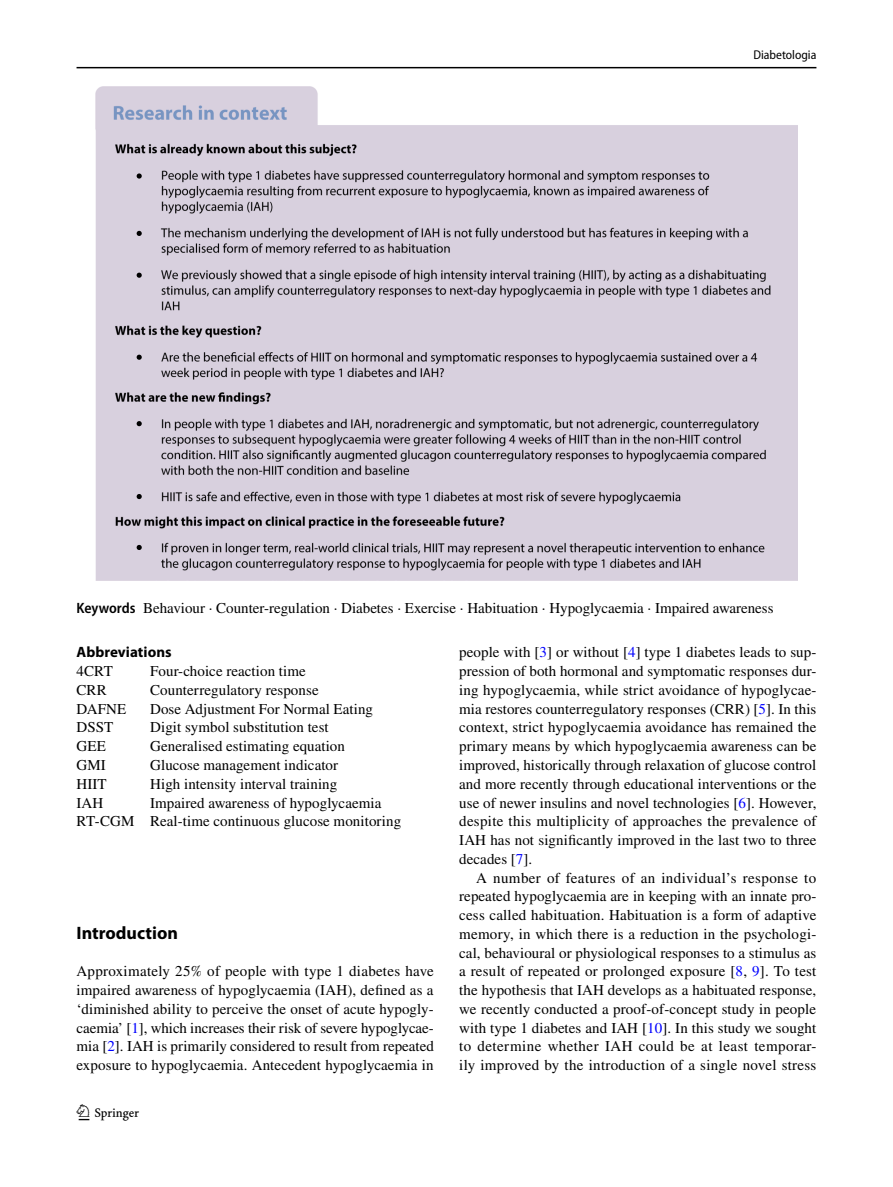
<style>
.page{position:relative;width:893px;height:1187px;background:#fff}
.page>*{position:absolute;margin:0;border:0;box-sizing:border-box;transform-origin:0 0}
.t1{font:22.5px "Springnew Regular 2";color:#000}
.t2{font:700 18px "Myriad Pro";color:#000}
.t3{font:15px/18.8px "STIX";letter-spacing:.005em;color:#000;text-align:justify}
.t4{font:700 15px "Myriad Pro";letter-spacing:.005em;color:#000}
.t5{font:semi-condensed 12.75px "Myriad Pro";color:#000}
.s1{font-family:"Myriad Pro";font-weight:600;font-stretch:semi-condensed}
.s2{color:#00f}
</style>
<div class="page">
<hr style="left:77px;top:67px;width:739px;height:1px;background:#000">
<img style="left:96px;top:87px;width:701px;height:493px">
<svg style="left:137px;top:173px;width:5px;height:5px"></svg>
<svg style="left:137px;top:231px;width:5px;height:5px"></svg>
<svg style="left:137px;top:272px;width:5px;height:6px"></svg>
<svg style="left:137px;top:354px;width:5px;height:6px"></svg>
<svg style="left:137px;top:421px;width:5px;height:5px"></svg>
<svg style="left:137px;top:494px;width:5px;height:5px"></svg>
<svg style="left:137px;top:545px;width:5px;height:5px"></svg>
<p class="t5" style="left:753px;top:48px;width:64px">Diabetologia</p>
<p class="t3" style="left:77px;top:599px;width:699px"><span class="s1">Keywords</span> Behaviour · Counter-regulation · Diabetes · Exercise · Habituation · Hypoglycaemia · Impaired awareness</p>
<p class="t4" style="left:77px;top:642px;width:97px">Abbreviations</p>
<p class="t3" style="left:77px;top:662px;width:38px">4CRT</p>
<p class="t3" style="left:150px;top:662px;width:157px">Four-choice reaction time</p>
<p class="t3" style="left:77px;top:681px;width:32px">CRR</p>
<p class="t3" style="left:150px;top:681px;width:170px">Counterregulatory response</p>
<p class="t3" style="left:77px;top:700px;width:51px">DAFNE</p>
<p class="t3" style="left:150px;top:700px;width:224px">Dose Adjustment For Normal Eating</p>
<p class="t3" style="left:77px;top:719px;width:38px">DSST</p>
<p class="t3" style="left:150px;top:719px;width:180px">Digit symbol substitution test</p>
<p class="t3" style="left:77px;top:737px;width:31px">GEE</p>
<p class="t3" style="left:150px;top:737px;width:196px">Generalised estimating equation</p>
<p class="t3" style="left:77px;top:756px;width:31px">GMI</p>
<p class="t3" style="left:150px;top:756px;width:190px">Glucose management indicator</p>
<p class="t3" style="left:77px;top:775px;width:32px">HIIT</p>
<p class="t3" style="left:150px;top:775px;width:189px">High intensity interval training</p>
<p class="t3" style="left:77px;top:794px;width:28px">IAH</p>
<p class="t3" style="left:459px;top:644px;width:359px">people with [<span class="s2">3</span>] or without [<span class="s2">4</span>] type 1 diabetes leads to sup&shy;pression of both hormonal and symptomatic responses dur&shy;ing hypoglycaemia, while strict avoidance of hypoglycae&shy;mia restores counterregulatory responses (CRR) [<span class="s2">5</span>]. In this context, strict hypoglycaemia avoidance has remained the primary means by which hypoglycaemia awareness can be improved, historically through relaxation of glucose control and more recently through educational interventions or the use of newer insulins and novel technologies [<span class="s2">6</span>]. However, despite this multiplicity of approaches the prevalence of IAH has not significantly improved in the last two to three decades [<span class="s2">7</span>].</p>
<p class="t3" style="left:459px;top:869px;width:359px;text-indent:17px">A number of features of an individual’s response to repeated hypoglycaemia are in keeping with an innate pro&shy;cess called habituation. Habituation is a form of adaptive memory, in which there is a reduction in the psychologi&shy;cal, behavioural or physiological responses to a stimulus as a result of repeated or prolonged exposure [<span class="s2">8</span>, <span class="s2">9</span>]. To test the hypothesis that IAH develops as a habituated response, we recently conducted a proof-of-concept study in people with type 1 diabetes and IAH [<span class="s2">10</span>]. In this study we sought to determine whether IAH could be at least temporar&shy;ily improved by the introduction of a single novel stress</p>
<p class="t3" style="left:77px;top:794px;width:326px;text-indent:74px">Impaired awareness of hypoglycaemia<br>RT-CGM Real-time continuous glucose monitoring</p>
<p class="t2" style="left:77px;top:920px;width:103px">Introduction</p>
<p class="t3" style="left:77px;top:962px;width:359px">Approximately 25% of people with type 1 diabetes have impaired awareness of hypoglycaemia (IAH), defined as a ‘diminished ability to perceive the onset of acute hypogly&shy;caemia’ [<span class="s2">1</span>], which increases their risk of severe hypoglycae&shy;mia [<span class="s2">2</span>]. IAH is primarily considered to result from repeated exposure to hypoglycaemia. Antecedent hypoglycaemia in</p>
<h1 class="t1" style="left:79px;top:1104px;width:62px">1 3</h1>
</div>
